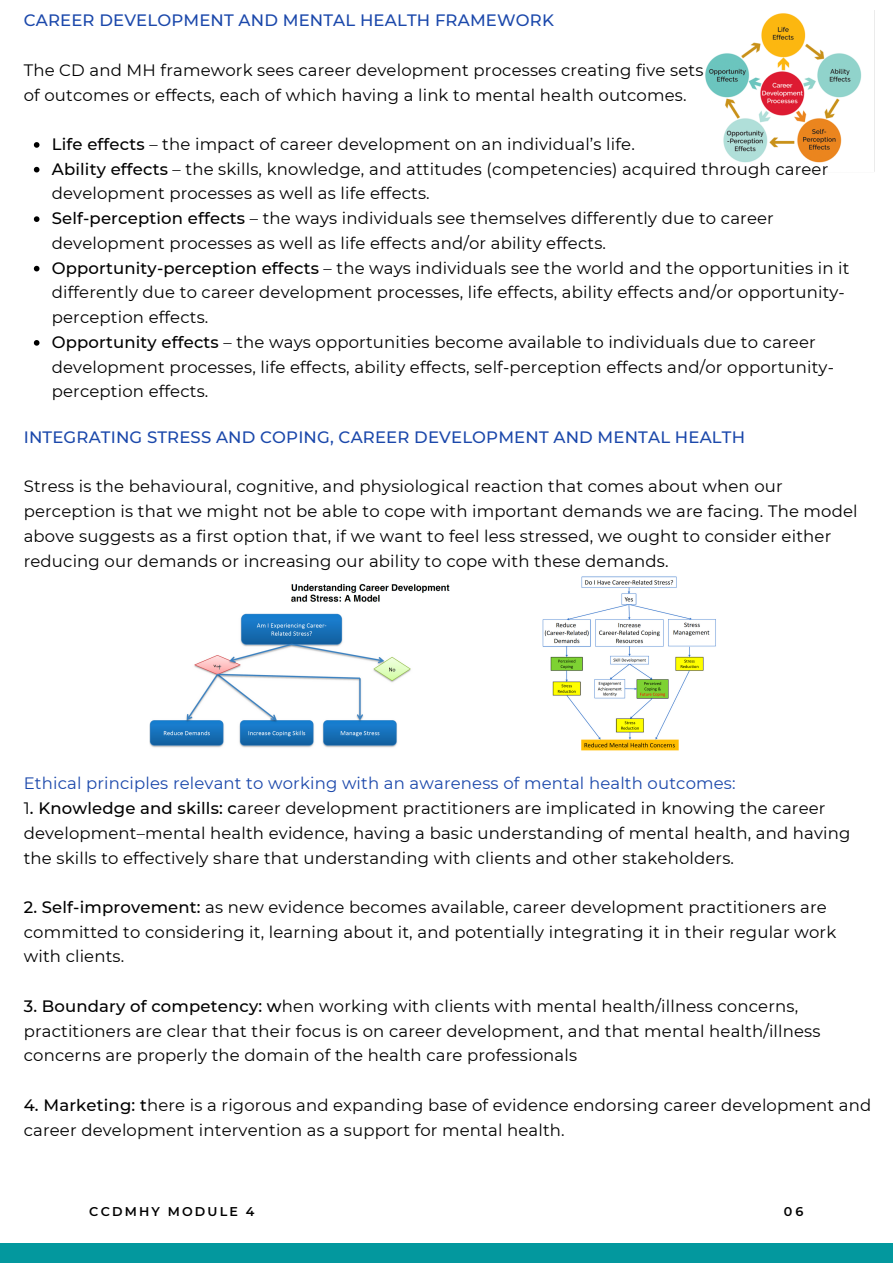
<style>
.page{position:relative;width:893px;height:1264px;background:#fff}
.page>*{position:absolute;margin:0;border:0;box-sizing:border-box;transform-origin:0 0}
.t1{font:16.5px/24.8px "Montserrat";letter-spacing:.01em;color:#000}
.t2{font:500 16.5px "Montserrat";letter-spacing:.01em;color:#1b48ab}
.t3{font:16.5px "Montserrat";letter-spacing:.01em;color:#1b48ab}
.t4{font:600 12.75px "Montserrat";letter-spacing:.17em;color:#000}
.s1{font-weight:500}
</style>
<div class="page">
<div style="left:0;top:1242px;width:892px;height:20px;background:#03989e"></div>
<img style="left:705px;top:13px;width:157px;height:150px">
<img style="left:149px;top:584px;width:300px;height:164px">
<img style="left:542px;top:576px;width:174px;height:175px">
<svg style="left:34px;top:142px;width:5px;height:6px"></svg>
<svg style="left:34px;top:167px;width:5px;height:5px"></svg>
<svg style="left:34px;top:216px;width:5px;height:6px"></svg>
<svg style="left:34px;top:266px;width:5px;height:5px"></svg>
<svg style="left:34px;top:340px;width:5px;height:5px"></svg>
<p class="t2" style="left:24px;top:10px;width:531px">CAREER DEVELOPMENT AND MENTAL HEALTH FRAMEWORK</p>
<p class="t1" style="left:24px;top:57px;width:681px">The CD and MH framework sees career development processes creating five sets of outcomes or effects, each of which having a link to mental health outcomes.</p>
<p class="t1" style="left:52px;top:132px;width:799px"><span class="s1">Life effects</span> – the impact of career development on an individual’s life.<br><span class="s1">Ability effects</span> – the skills, knowledge, and attitudes (competencies) acquired through career development processes as well as life effects.<br><span class="s1">Self-perception effects</span> – the ways individuals see themselves differently due to career development processes as well as life effects and/or ability effects.<br><span class="s1">Opportunity-perception effects</span> – the ways individuals see the world and the opportunities in it differently due to career development processes, life effects, ability effects and/or opportunity&shy;perception effects.<br><span class="s1">Opportunity effects</span> – the ways opportunities become available to individuals due to career development processes, life effects, ability effects, self-perception effects and/or opportunity&shy;perception effects.</p>
<p class="t2" style="left:24px;top:427px;width:722px">INTEGRATING STRESS AND COPING, CAREER DEVELOPMENT AND MENTAL HEALTH</p>
<p class="t1" style="left:24px;top:474px;width:835px">Stress is the behavioural, cognitive, and physiological reaction that comes about when our perception is that we might not be able to cope with important demands we are facing. The model above suggests as a first option that, if we want to feel less stressed, we ought to consider either reducing our demands or increasing our ability to cope with these demands.</p>
<p class="t3" style="left:24px;top:773px;width:713px">Ethical principles relevant to working with an awareness of mental health outcomes:</p>
<p class="t1" style="left:24px;top:795px;width:828px">1<span class="s1">. Knowledge and skills: c</span>areer development practitioners are implicated in knowing the career development–mental health evidence, having a basic understanding of mental health, and having the skills to effectively share that understanding with clients and other stakeholders.</p>
<p class="t1" style="left:24px;top:894px;width:814px"><span class="s1">2. Self-improvement:</span> as new evidence becomes available, career development practitioners are committed to considering it, learning about it, and potentially integrating it in their regular work with clients.</p>
<p class="t1" style="left:24px;top:993px;width:798px"><span class="s1">3. Boundary of competency: w</span>hen working with clients with mental health/illness concerns, practitioners are clear that their focus is on career development, and that mental health/illness concerns are properly the domain of the health care professionals</p>
<p class="t1" style="left:24px;top:1092px;width:849px"><span class="s1">4. Marketing: t</span>here is a rigorous and expanding base of evidence endorsing career development and career development intervention as a support for mental health.</p>
<p class="t4" style="left:89px;top:1203px;width:167px">CCDMHY MODULE 4</p>
<p class="t4" style="left:783px;top:1203px;width:21px">06</p>
</div>
